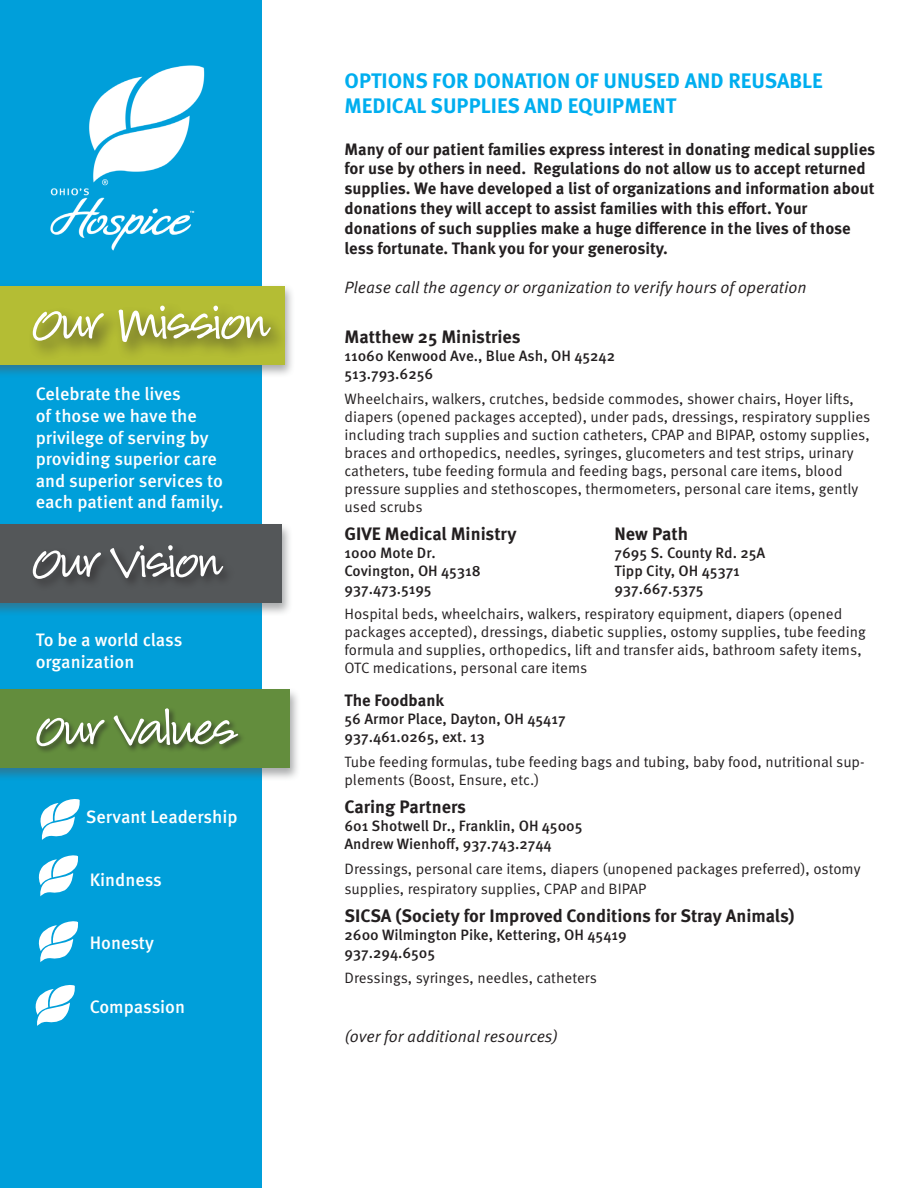
<style>
.page{position:relative;width:918px;height:1188px;background:#fff}
.page>*{position:absolute;margin:0;border:0;box-sizing:border-box;transform-origin:0 0}
.t1{font:75px "Louisiana";letter-spacing:-.01em;color:#fff}
.t2{font:72px "Louisiana";color:#fff}
.t3{font:72px "Louisiana";letter-spacing:-.025em;color:#fff}
.t4{font:700 21px/25.2px "Meta OT";color:#00aeef}
.t5{font:500 18px/21.6px "Meta OT";color:#fff}
.t6{font:700 18px "Meta OT";color:#231f20}
.t7{font:700 16.5px/19.8px "Meta OT";color:#231f20}
.t8{font:16.5px "Meta OT Norm Ita";color:#231f20}
.t9{font:15px/18px "Meta OT Norm";color:#231f20}
.t10{font:500 15px/18px "Meta OT";color:#231f20}
</style>
<div class="page">
<div style="left:0;top:0;width:262px;height:1188px;background:#009fda"></div>
<div style="left:0;top:284px;width:296px;height:95px;background:#545759;opacity:.5"></div>
<div style="left:0;top:286px;width:284px;height:78px;background:#b4bd34"></div>
<div style="left:0;top:522px;width:294px;height:95px;background:#545759;opacity:.5"></div>
<div style="left:0;top:524px;width:282px;height:79px;background:#545759"></div>
<div style="left:0;top:687px;width:301px;height:95px;background:#545759;opacity:.5"></div>
<div style="left:0;top:689px;width:289px;height:79px;background:#638d3d"></div>
<div style="left:28px;top:301px;width:261px;height:60px;background:#231f20;opacity:.71"></div>
<div style="left:29px;top:542px;width:207px;height:49px;background:#231f20;opacity:.71"></div>
<div style="left:35px;top:706px;width:211px;height:48px;background:#231f20;opacity:.71"></div>
<svg style="left:40px;top:799px;width:40px;height:41px"></svg>
<svg style="left:38px;top:855px;width:41px;height:41px"></svg>
<svg style="left:38px;top:921px;width:40px;height:41px"></svg>
<svg style="left:35px;top:985px;width:40px;height:41px"></svg>
<img style="left:0;top:65px;width:281px;height:246px">
<h1 class="t1" style="left:33px;top:268px;width:239px">Our Mission</h1>
<p class="t5" style="left:36px;top:384px;width:189px">Celebrate the lives<br>of those we have the privilege of serving by providing superior care and superior services to each patient and family.</p>
<h2 class="t2" style="left:33px;top:509px;width:192px">Our Vision</h2>
<p class="t5" style="left:36px;top:630px;width:148px">To be a world class organization</p>
<h2 class="t3" style="left:36px;top:676px;width:201px">Our Values</h2>
<p class="t5" style="left:86px;top:806px;width:153px">Servant Leadership</p>
<p class="t5" style="left:90px;top:869px;width:74px">Kindness</p>
<p class="t5" style="left:90px;top:933px;width:66px">Honesty</p>
<p class="t5" style="left:90px;top:996px;width:97px">Compassion</p>
<h3 class="t4" style="left:345px;top:68px;width:480px">OPTIONS FOR DONATION OF UNUSED AND REUSABLE<br>MEDICAL SUPPLIES AND EQUIPMENT</h3>
<p class="t7" style="left:345px;top:139px;width:532px">Many of our patient families express interest in donating medical supplies for use by others in need. Regulations do not allow us to accept returned supplies. We have developed a list of organizations and information about donations they will accept to assist families with this effort. Your donations of such supplies make a huge difference in the lives of those less fortunate. Thank you for your generosity.</p>
<p class="t8" style="left:345px;top:278px;width:464px">Please call the agency or organization to verify hours of operation</p>
<p class="t6" style="left:345px;top:325px;width:178px">Matthew 25 Ministries</p>
<p class="t10" style="left:345px;top:347px;width:272px">11060 Kenwood Ave., Blue Ash, OH 45242<br>513.793.6256</p>
<p class="t9" style="left:345px;top:390px;width:527px">Wheelchairs, walkers, crutches, bedside commodes, shower chairs, Hoyer lifts, diapers (opened packages accepted), under pads, dressings, respiratory supplies including trach supplies and suction catheters, CPAP and BIPAP, ostomy supplies, braces and orthopedics, needles, syringes, glucometers and test strips, urinary catheters, tube feeding formula and feeding bags, personal care items, blood pressure supplies and stethoscopes, thermometers, personal care items, gently used scrubs</p>
<p class="t6" style="left:345px;top:523px;width:173px">GIVE Medical Ministry</p>
<p class="t6" style="left:615px;top:523px;width:75px">New Path</p>
<p class="t10" style="left:345px;top:544px;width:93px">1000 Mote Dr.</p>
<p class="t10" style="left:615px;top:544px;width:152px">7695 S. County Rd. 25A</p>
<p class="t10" style="left:345px;top:562px;width:138px">Covington, OH 45318</p>
<p class="t10" style="left:615px;top:562px;width:127px">Tipp City, OH 45371</p>
<p class="t10" style="left:345px;top:580px;width:89px">937.473.5195</p>
<p class="t10" style="left:615px;top:580px;width:91px">937.667.5375</p>
<p class="t9" style="left:345px;top:605px;width:523px">Hospital beds, wheelchairs, walkers, respiratory equipment, diapers (opened packages accepted), dressings, diabetic supplies, ostomy supplies, tube feeding formula and supplies, orthopedics, lift and transfer aids, bathroom safety items, OTC medications, personal care items</p>
<p class="t7" style="left:345px;top:691px;width:101px">The Foodbank</p>
<p class="t10" style="left:345px;top:710px;width:223px">56 Armor Place, Dayton, OH 45417<br>937.461.0265, ext. 13</p>
<p class="t9" style="left:345px;top:753px;width:522px">Tube feeding formulas, tube feeding bags and tubing, baby food, nutritional sup&shy;plements (Boost, Ensure, etc.)</p>
<p class="t6" style="left:345px;top:796px;width:123px">Caring Partners</p>
<p class="t10" style="left:345px;top:817px;width:240px">601 Shotwell Dr., Franklin, OH 45005<br>Andrew Wienhoff, 937.743.2744</p>
<p class="t9" style="left:345px;top:859px;width:518px;line-height:19.8px">Dressings, personal care items, diapers (unopened packages preferred), ostomy supplies, respiratory supplies, CPAP and BIPAP</p>
<p class="t6" style="left:345px;top:905px;width:452px">SICSA (Society for Improved Conditions for Stray Animals)</p>
<p class="t10" style="left:345px;top:926px;width:284px">2600 Wilmington Pike, Kettering, OH 45419<br>937.294.6505</p>
<p class="t9" style="left:345px;top:969px;width:254px">Dressings, syringes, needles, catheters</p>
<p class="t8" style="left:345px;top:1027px;width:215px">(over for additional resources)</p>
</div>
